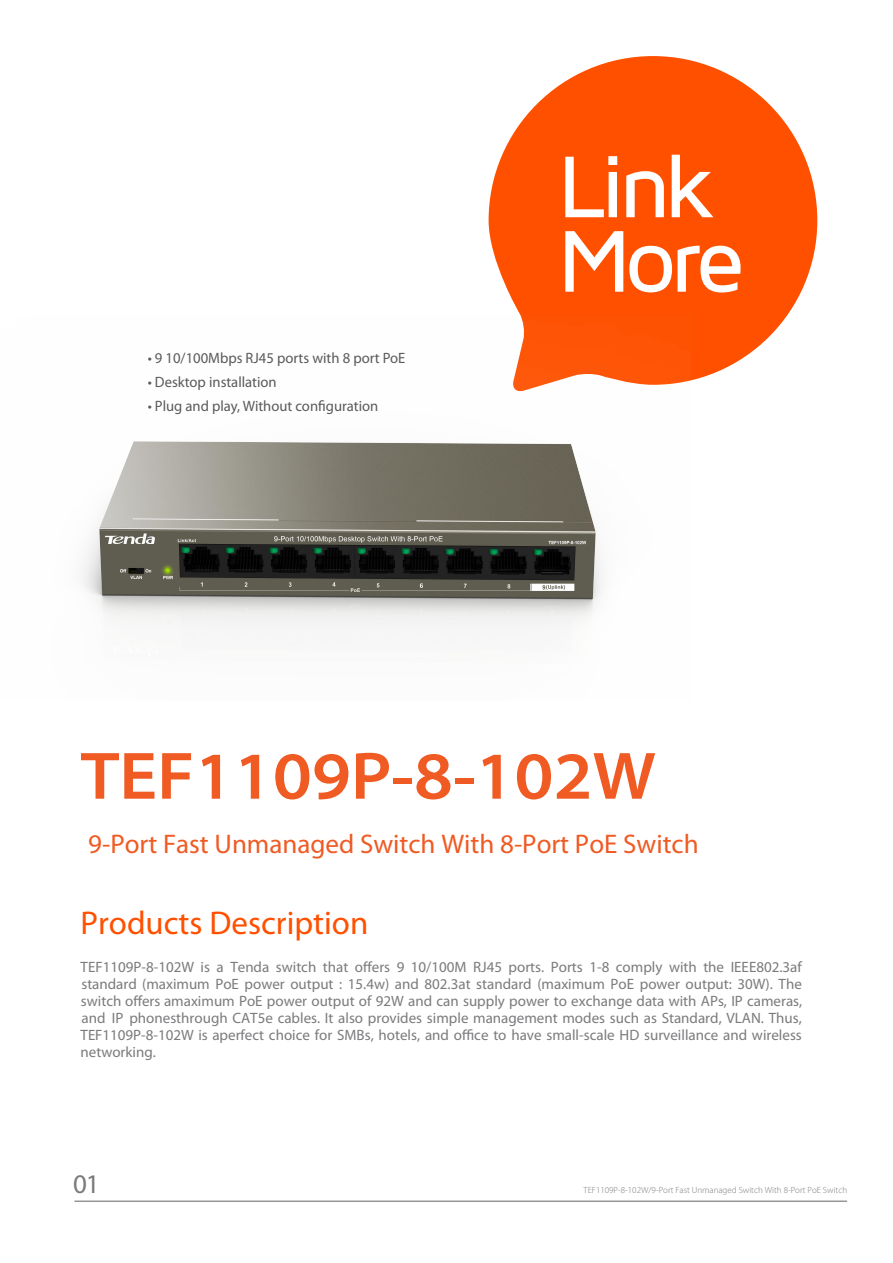
<style>
.page{position:relative;width:893px;height:1263px;background:#fff}
.page>*{position:absolute;margin:0;border:0;box-sizing:border-box;transform-origin:0 0}
.t1{font:600 semi-expanded 67.5px "Myriad Pro";color:#f05a23}
.t2{font:33px "Myriad Pro";color:#ff5000}
.t3{font:27px "Myriad Pro";color:#f05a23}
.t4{font:27px "Myriad Pro";color:#7a7a7d}
.t5{font:15px/17px "Myriad Pro";color:#7b7a7d;text-align:justify}
.t6{font:15px "Myriad Pro";color:#595a5c}
.t7{font:300 9px "Myriad Pro";color:#7a7a7d}
</style>
<div class="page">
<svg style="left:489px;top:56px;width:328px;height:325px;fill:#ff5000"></svg>
<svg style="left:565px;top:156px;width:52px;height:61px"></svg>
<svg style="left:626px;top:171px;width:38px;height:46px"></svg>
<svg style="left:672px;top:155px;width:41px;height:62px"></svg>
<svg style="left:565px;top:231px;width:58px;height:61px"></svg>
<svg style="left:629px;top:246px;width:43px;height:46px"></svg>
<svg style="left:678px;top:246px;width:62px;height:46px"></svg>
<hr style="left:74px;top:1201px;width:773px;height:1px;background:#656568">
<img style="left:82px;top:315px;width:608px;height:313px">
<p class="t6" style="left:148px;top:349px;width:259px">• 9 10/100Mbps RJ45 ports with 8 port PoE</p>
<p class="t6" style="left:148px;top:373px;width:131px">• Desktop installation</p>
<p class="t6" style="left:148px;top:397px;width:232px">• Plug and play, Without configuration</p>
<h1 class="t1" style="left:81px;top:738px;width:577px">TEF1109P-8-102W</h1>
<h3 class="t3" style="left:88px;top:829px;width:612px">9-Port Fast Unmanaged Switch With 8-Port PoE Switch</h3>
<h2 class="t2" style="left:81px;top:905px;width:289px">Products Description</h2>
<p class="t5" style="left:81px;top:959px;width:723px">TEF1109P-8-102W is a Tenda switch that offers 9 10/100M RJ45 ports. Ports 1-8 comply with the IEEE802.3af standard (maximum PoE power output : 15.4w) and 802.3at standard (maximum PoE power output: 30W). The switch offers amaximum PoE power output of 92W and can supply power to exchange data with APs, IP cameras, and IP phonesthrough CAT5e cables. It also provides simple management modes such as Standard, VLAN. Thus, TEF1109P-8-102W is aperfect choice for SMBs, hotels, and office to have small-scale HD surveillance and wireless networking.</p>
<h3 class="t4" style="left:73px;top:1169px;width:28px">01</h3>
<p class="t7" style="left:583px;top:1185px;width:265px">TEF1109P-8-102W/9-Port Fast Unmanaged Switch With 8-Port PoE Switch</p>
</div>
